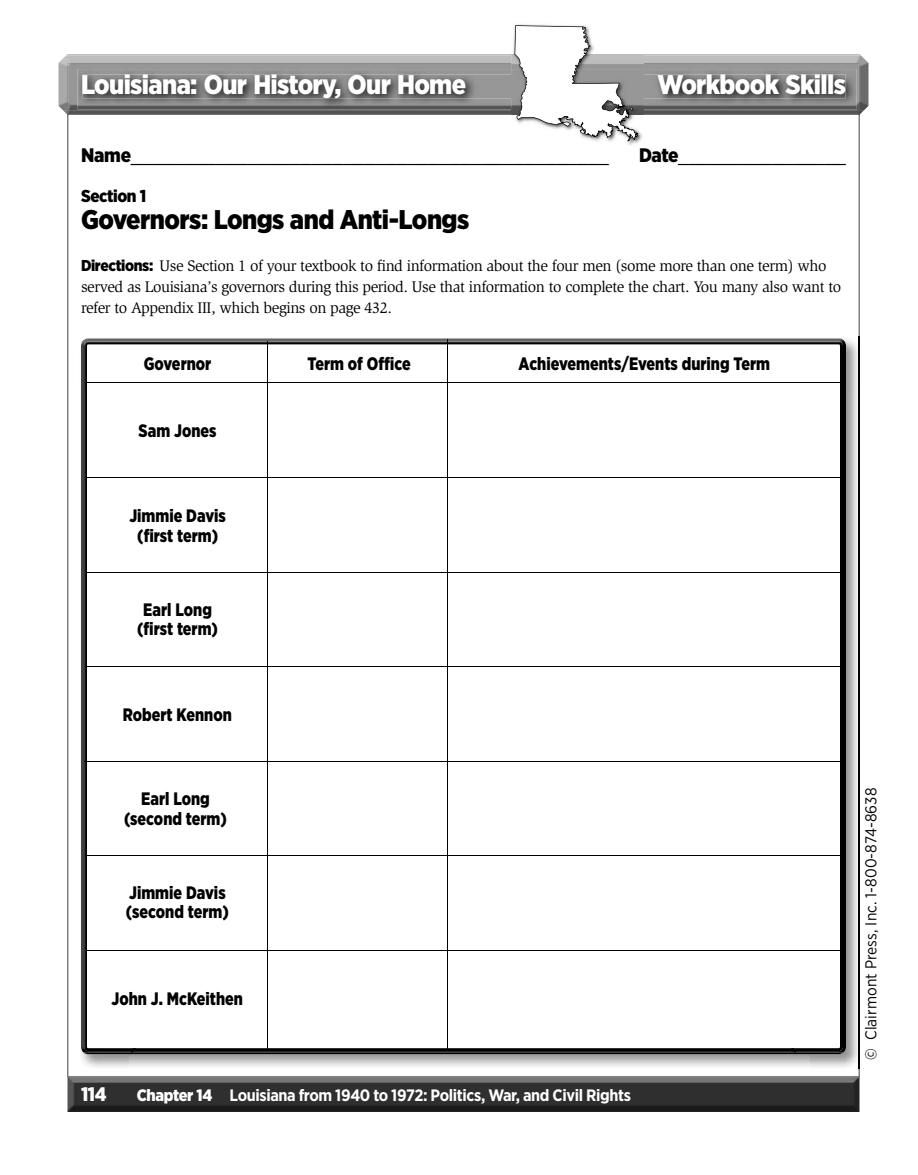
<style>
.page{position:relative;width:918px;height:1175px;background:#fff}
.page>*{position:absolute;margin:0;border:0;box-sizing:border-box;transform-origin:0 0}
.t1{font:900 27px "Gotham Narrow";letter-spacing:-.025em;color:#fff}
.t2{font:900 27px "Gotham Narrow";letter-spacing:-.02em;color:#000}
.t3{font:19.5px "Gotham Narrow";color:#000}
.t4{font:900 18px/19.5px "Gotham Narrow";color:#000;text-align:center;scale:.9 1}
.t5{font:900 17.25px "Gotham Narrow";letter-spacing:-.025em;color:#000}
.t6{font:700 16.5px "Gotham Narrow";letter-spacing:-.02em;color:#fff}
.t7{font:15.75px/21px "Slimbach";letter-spacing:-.03em;color:#000}
.t8{font:15.75px "Gotham Narrow";letter-spacing:.005em;color:#000}
.s1{font-weight:900}
.s2{font-family:"Gotham Narrow";font-weight:900}
.s3{font-weight:900;font-size:19.5px}
.s4{font-weight:900;font-size:15.75px}
</style>
<div class="page">
<img style="left:68px;top:1076px;width:792px;height:36px">
<img style="left:644px;top:110px;width:220px;height:5px">
<img style="left:63px;top:110px;width:449px;height:5px">
<img style="left:644px;top:55px;width:224px;height:55px">
<img style="left:644px;top:63px;width:216px;height:47px">
<img style="left:58px;top:55px;width:454px;height:55px">
<img style="left:68px;top:63px;width:444px;height:47px">
<img style="left:78px;top:69px;width:779px;height:40px">
<img style="left:82px;top:75px;width:763px;height:23px">
<img style="left:512px;top:24px;width:132px;height:121px">
<img style="left:512px;top:75px;width:132px;height:23px">
<svg style="left:515px;top:25px;width:123px;height:116px"></svg>
<img style="left:841px;top:337px;width:18px;height:51px">
<img style="left:80px;top:1052px;width:50px;height:15px">
<img style="left:810px;top:388px;width:49px;height:680px">
<img style="left:859px;top:337px;width:1px;height:731px">
<img style="left:84px;top:1052px;width:759px;height:2px">
<img style="left:81px;top:339px;width:765px;height:50px">
<div style="left:81px;top:389px;width:50px;height:663px;background:#434343"></div>
<div style="left:796px;top:389px;width:50px;height:663px;background:#010101"></div>
<img style="left:131px;top:1051px;width:665px;height:1px">
<img style="left:84px;top:341px;width:759px;height:50px">
<img style="left:87px;top:344px;width:753px;height:47px">
<img style="left:84px;top:391px;width:50px;height:660px">
<img style="left:793px;top:391px;width:50px;height:660px">
<img style="left:134px;top:1048px;width:659px;height:3px">
<hr style="left:267px;top:341px;width:1px;height:707px;background:#000">
<hr style="left:85px;top:666px;width:759px;height:1px;background:#000">
<hr style="left:85px;top:382px;width:757px;height:1px;background:#000">
<hr style="left:86px;top:572px;width:756px;height:1px;background:#000">
<hr style="left:85px;top:761px;width:757px;height:1px;background:#000">
<hr style="left:85px;top:855px;width:758px;height:1px;background:#000">
<hr style="left:86px;top:950px;width:757px;height:1px;background:#000">
<hr style="left:86px;top:477px;width:756px;height:1px;background:#000">
<hr style="left:447px;top:339px;width:1px;height:709px;background:#000">
<h1 class="t1" style="left:81px;top:74px;width:387px">Louisiana: Our History, Our Home</h1>
<h1 class="t1" style="left:657px;top:74px;width:190px">Workbook Skills</h1>
<p class="t3" style="left:81px;top:146px;width:529px"><span class="s1">Name</span>_____________________________________________</p>
<p class="t3" style="left:639px;top:146px;width:208px"><span class="s1">Date</span>________________</p>
<p class="t5" style="left:81px;top:189px;width:67px">Section 1</p>
<h1 class="t2" style="left:81px;top:208px;width:390px">Governors: Longs and Anti-Longs</h1>
<p class="t7" style="left:81px;top:256px;width:762px"><span class="s2">Directions:</span> Use Section 1 of your textbook to find information about the four men (some more than one term) who served as Louisiana’s governors during this period. Use that information to complete the chart. You many also want to refer to Appendix III, which begins on page 432.</p>
<p class="t4" style="left:144px;top:355px;width:77px">Governor</p>
<p class="t4" style="left:139px;top:423px;width:88px">Sam Jones</p>
<p class="t4" style="left:307px;top:355px;width:116px">Term of Office</p>
<p class="t4" style="left:519px;top:355px;width:281px">Achievements/Events during Term</p>
<p class="t4" style="left:129px;top:507px;width:109px">Jimmie Davis (first term)</p>
<p class="t4" style="left:137px;top:601px;width:91px">Earl Long (first term)</p>
<p class="t4" style="left:123px;top:706px;width:123px">Robert Kennon</p>
<p class="t4" style="left:124px;top:791px;width:116px">Earl Long (second term)</p>
<p class="t4" style="left:126px;top:884px;width:116px;text-align:left">Jimmie Davis (second term)</p>
<p class="t4" style="left:112px;top:990px;width:147px">John J. McKeithen</p>
<p class="t6" style="left:81px;top:1088px;width:552px"><span class="s3">114</span><span class="s4">--</span><span class="s1">Chapter 14</span> Louisiana from 1940 to 1972: Politics, War, and Civil Rights</p>
<p class="t8" style="left:864px;top:1060px;width:274px;rotate:-90deg">© Clairmont Press, Inc. 1-800-874-8638</p>
</div>
